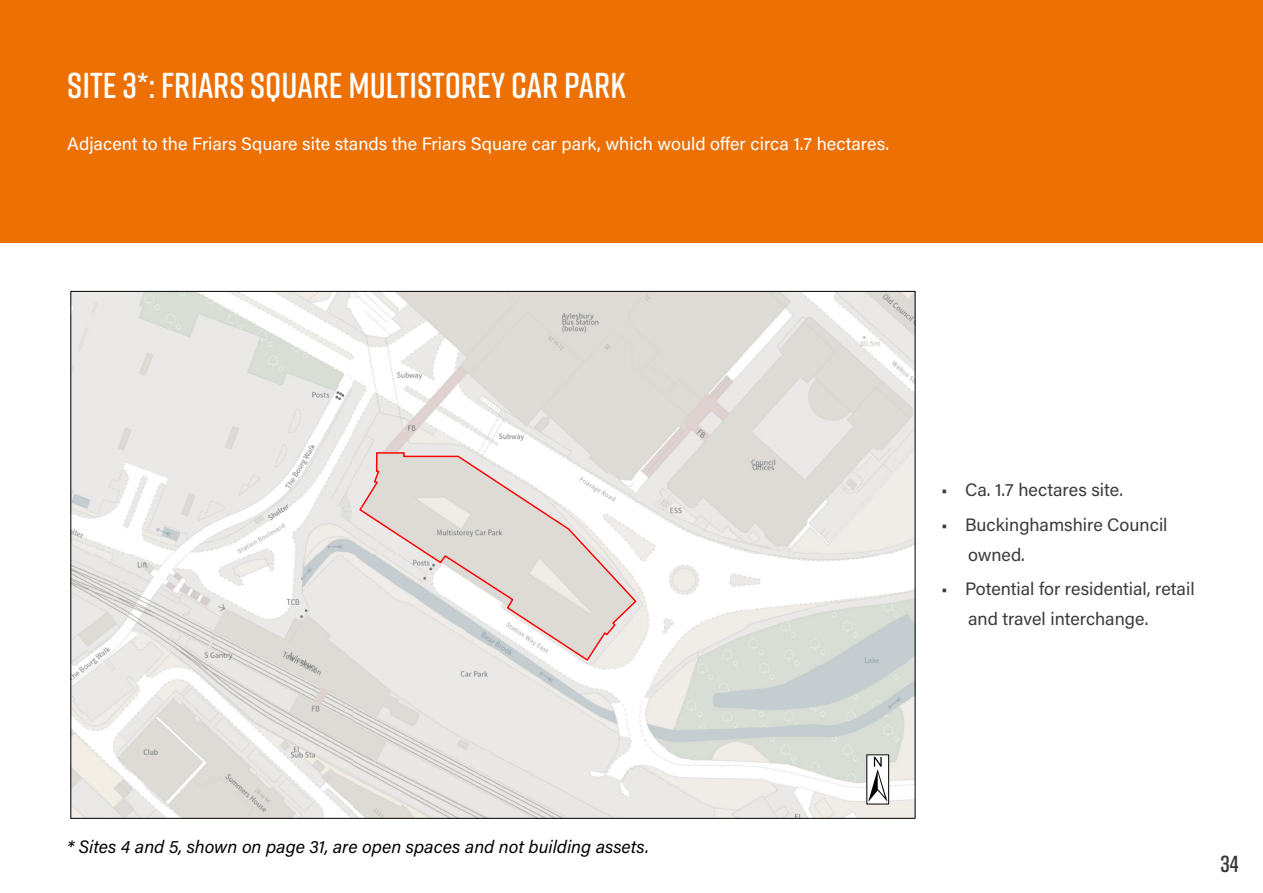
<style>
.page{position:relative;width:1263px;height:893px;background:#fff}
.page>*{position:absolute;margin:0;border:0;box-sizing:border-box;transform-origin:0 0}
.t1{font:63.9px "ESRI North";color:#000}
.Heading2{font:600 36px "Rift Soft";color:#fff}
.t2{font:600 23.25px "Rift Soft";color:#373634}
.t3{font:18px/30px "Acumin Pro";color:#3c3c3b}
.Paragraph{font:18px "Acumin Pro";color:#fff}
.Paragraph-2{font:italic 18px "Acumin Pro";color:#000}
.t4{font:13.05px "Tahoma";color:#000}
</style>
<div class="page">
<div style="left:0;top:0;width:1263px;height:242px;background:#ed7004"></div>
<img style="left:72px;top:293px;width:841px;height:524px">
<svg style="left:359px;top:451px;width:278px;height:210px"></svg>
<div style="left:867px;top:755px;width:22px;height:49px;background:#fff"></div>
<div style="left:866px;top:754px;width:23px;height:50px;border:1px solid #000"></div>
<h2 class="Heading2" style="left:67px;top:60px;width:560px">SITE 3*: FRIARS SQUARE MULTISTOREY CAR PARK</h2>
<p class="Paragraph" style="left:67px;top:131px;width:823px">Adjacent to the Friars Square site stands the Friars Square car park, which would offer circa 1.7 hectares.</p>
<p class="t4" style="left:371px;top:831px;width:244px">Map 3 - Friars Square Multistorey Car Park</p>
<p class="Paragraph-2" style="left:67px;top:834px;width:583px">* Sites 4 and 5, shown on page 31, are open spaces and not building assets.</p>
<h1 class="t1" style="left:868px;top:742px;width:21px">±</h1>
<p class="t3" style="left:941px;top:474px;width:184px">• Ca. 1.7 hectares site.</p>
<p class="t3" style="left:968px;top:509px;width:201px;text-indent:-27px">• Buckinghamshire Council owned.</p>
<p class="t3" style="left:968px;top:573px;width:228px;text-indent:-27px">• Potential for residential, retail and travel interchange.</p>
<p class="t2" style="left:1220px;top:847px;width:20px">34</p>
</div>
